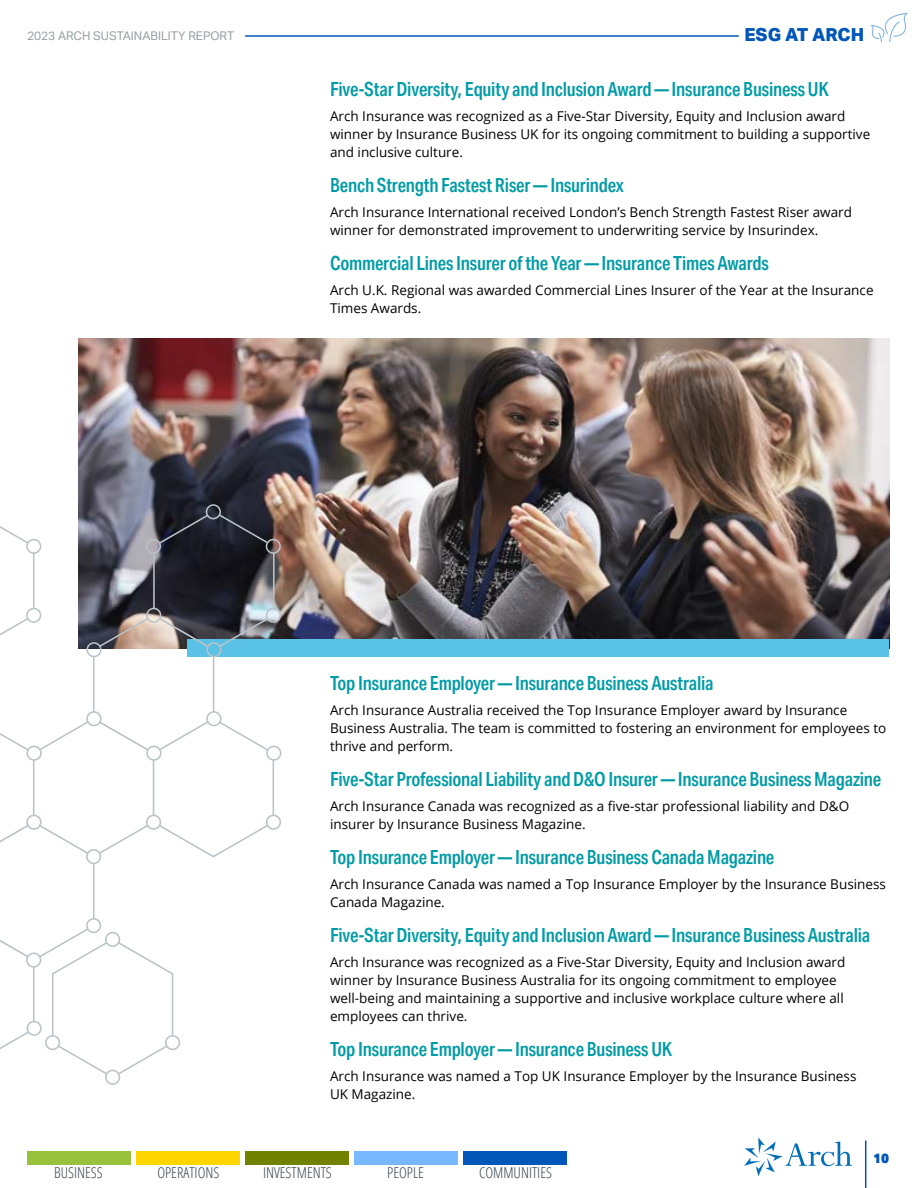
<style>
.page{position:relative;width:918px;height:1188px;background:#fff}
.page>*{position:absolute;margin:0;border:0;box-sizing:border-box;transform-origin:0 0}
.t1{font:600 19.5px "Aktiv Grotesk Cd";letter-spacing:-.01em;color:#009ca6;scale:.95 1}
.t2{font:800 18px "Aktiv Grotesk";color:#0057b8}
.t3{font:300 condensed 15px "Open Sans";color:#333f48}
.t4{font:13.5px/18px "Open Sans";color:#000}
.t5{font:900 13.5px "Aktiv Grotesk";color:#0057b8}
.t6{font:12px "Aktiv Grotesk";color:#999fa4}
</style>
<div class="page">
<svg style="left:871px;top:13px;width:37px;height:29px"></svg>
<svg style="left:744px;top:1137px;width:108px;height:39px"></svg>
<hr style="left:865px;top:1140px;width:1px;height:48px;background:#0057b8">
<hr style="left:245px;top:35px;width:494px;height:2px;background:#0057b8">
<div style="left:27px;top:1151px;width:104px;height:13px;background:#98c23d"></div>
<div style="left:136px;top:1151px;width:104px;height:13px;background:#ffd600"></div>
<div style="left:245px;top:1151px;width:104px;height:13px;background:#718200"></div>
<div style="left:354px;top:1151px;width:104px;height:13px;background:#78b8ff"></div>
<div style="left:463px;top:1151px;width:104px;height:13px;background:#0057b8"></div>
<img style="left:78px;top:339px;width:811px;height:300px">
<div style="left:187px;top:639px;width:702px;height:18px;background:#5bc2e7"></div>
<svg style="left:100px;top:1071px;width:25px;height:14px"></svg>
<svg style="left:0;top:504px;width:281px;height:567px"></svg>
<p class="t6" style="left:27px;top:29px;width:209px">2023 ARCH SUSTAINABILITY REPORT</p>
<h2 class="t2" style="left:744px;top:25px;width:121px">ESG AT ARCH</h2>
<h1 class="t1" style="left:330px;top:78px;width:527px">Five-Star Diversity, Equity and Inclusion Award — Insurance Business UK</h1>
<p class="t4" style="left:330px;top:107px;width:542px">Arch Insurance was recognized as a Five-Star Diversity, Equity and Inclusion award winner by Insurance Business UK for its ongoing commitment to building a supportive and inclusive culture.</p>
<h1 class="t1" style="left:330px;top:174px;width:311px">Bench Strength Fastest Riser — Insurindex</h1>
<p class="t4" style="left:330px;top:203px;width:524px">Arch Insurance International received London’s Bench Strength Fastest Riser award winner for demonstrated improvement to underwriting service by Insurindex.</p>
<h1 class="t1" style="left:330px;top:252px;width:463px">Commercial Lines Insurer of the Year — Insurance Times Awards</h1>
<p class="t4" style="left:330px;top:281px;width:545px">Arch U.K. Regional was awarded Commercial Lines Insurer of the Year at the Insurance<br>Times Awards.</p>
<h1 class="t1" style="left:330px;top:672px;width:405px">Top Insurance Employer — Insurance Business Australia</h1>
<p class="t4" style="left:330px;top:701px;width:558px">Arch Insurance Australia received the Top Insurance Employer award by Insurance<br>Business Australia. The team is committed to fostering an environment for employees to thrive and perform.</p>
<h1 class="t1" style="left:330px;top:768px;width:582px">Five-Star Professional Liability and D&amp;O Insurer — Insurance Business Magazine</h1>
<p class="t4" style="left:330px;top:797px;width:521px">Arch Insurance Canada was recognized as a five-star professional liability and D&amp;O insurer by Insurance Business Magazine.</p>
<h1 class="t1" style="left:330px;top:846px;width:469px">Top Insurance Employer — Insurance Business Canada Magazine</h1>
<p class="t4" style="left:330px;top:875px;width:557px">Arch Insurance Canada was named a Top Insurance Employer by the Insurance Business<br>Canada Magazine.</p>
<h1 class="t1" style="left:330px;top:924px;width:570px">Five-Star Diversity, Equity and Inclusion Award — Insurance Business Australia</h1>
<p class="t4" style="left:330px;top:953px;width:517px">Arch Insurance was recognized as a Five-Star Diversity, Equity and Inclusion award winner by Insurance Business Australia for its ongoing commitment to employee well-being and maintaining a supportive and inclusive workplace culture where all employees can thrive.</p>
<h1 class="t1" style="left:330px;top:1038px;width:362px">Top Insurance Employer — Insurance Business UK</h1>
<p class="t4" style="left:330px;top:1067px;width:528px">Arch Insurance was named a Top UK Insurance Employer by the Insurance Business<br>UK Magazine.</p>
<p class="t3" style="left:54px;top:1163px;width:50px">BUSINESS</p>
<p class="t3" style="left:157px;top:1163px;width:64px">OPERATIONS</p>
<p class="t3" style="left:263px;top:1163px;width:70px">INVESTMENTS</p>
<p class="t3" style="left:387px;top:1163px;width:38px">PEOPLE</p>
<p class="t3" style="left:479px;top:1163px;width:74px">COMMUNITIES</p>
<p class="t5" style="left:873px;top:1149px;width:17px">10</p>
</div>
